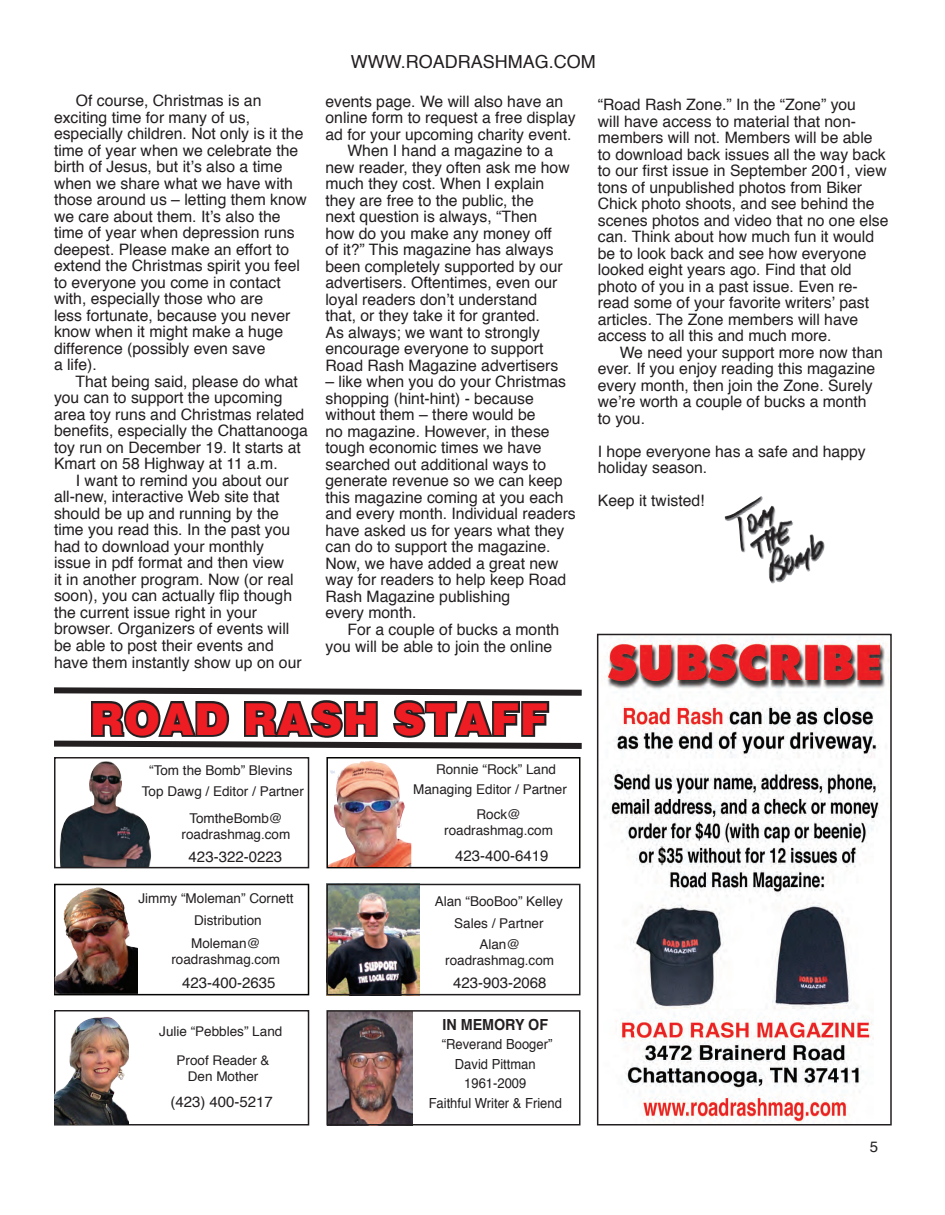
<style>
.page{position:relative;width:945px;height:1215px;background:#fff}
.page>*{position:absolute;margin:0;border:0;box-sizing:border-box;transform-origin:0 0}
.t1{font:900 45px "Helvetica";color:#ee1d23}
.t2{font:18px "Helvetica";color:#231f20}
.t3{font:15.75px/16.5px "Helvetica";color:#231f20}
.t4{font:700 15.3px "Helvetica";color:#231f20;scale:.93 1}
.t5{font:15px "Helvetica";color:#231f20}
.t6{font:14.85px "Helvetica";color:#231f20}
.t7{font:13.95px "Helvetica";color:#231f20;scale:.93 1}
.t8{font:13.5px "Helvetica";color:#231f20}
.t9{font:13.35px "Helvetica";color:#231f20}
</style>
<div class="page">
<svg style="left:54px;top:687px;width:528px;height:309px"></svg>
<img style="left:725px;top:496px;width:100px;height:87px">
<div style="left:54px;top:1010px;width:255px;height:116px;border:1px solid #231f20"></div>
<img style="left:54px;top:1016px;width:74px;height:109px">
<img style="left:329px;top:887px;width:91px;height:105px">
<div style="left:326px;top:884px;width:255px;height:111px;border:2px solid #231f20"></div>
<div style="left:326px;top:757px;width:255px;height:111px;border:2px solid #040503"></div>
<img style="left:328px;top:761px;width:83px;height:106px">
<div style="left:54px;top:884px;width:255px;height:111px;border:2px solid #040503"></div>
<img style="left:55px;top:887px;width:83px;height:107px">
<img style="left:604px;top:637px;width:285px;height:486px">
<div style="left:597px;top:634px;width:295px;height:492px;border:2px solid #231f20"></div>
<img style="left:329px;top:1013px;width:84px;height:110px">
<div style="left:326px;top:1010px;width:255px;height:116px;border:2px solid #231f20"></div>
<p class="t3" style="left:54px;top:93px;width:255px;text-indent:22px">Of course, Christmas is an exciting time for many of us, especially children. Not only is it the time of year when we celebrate the birth of Jesus, but it’s also a time when we share what we have with those around us – letting them know we care about them. It’s also the time of year when depression runs deepest. Please make an effort to extend the Christmas spirit you feel to everyone you come in contact with, especially those who are<br>less fortunate, because you never know when it might make a huge difference (possibly even save</p>
<p class="t3" style="left:54px;top:357px;width:44px">a life).</p>
<p class="t3" style="left:54px;top:374px;width:255px;text-indent:22px">That being said, please do what you can to support the upcoming area toy runs and Christmas related benefits, especially the Chattanooga toy run on December 19. It starts at Kmart on 58 Highway at 11 a.m.</p>
<p class="t3" style="left:54px;top:473px;width:249px;text-indent:22px">I want to remind you about our all-new, interactive Web site that should be up and running by the time you read this. In the past you had to download your monthly issue in pdf format and then view<br>it in another program. Now (or real soon), you can actually flip though the current issue right in your browser. Organizers of events will be able to post their events and have them instantly show up on our</p>
<p class="t2" style="left:351px;top:48px;width:246px">WWW.ROADRASHMAG.COM</p>
<p class="t3" style="left:325px;top:94px;width:252px">events page. We will also have an online form to request a free display ad for your upcoming charity event.</p>
<p class="t3" style="left:325px;top:143px;width:246px;text-indent:22px">When I hand a magazine to a new reader, they often ask me how much they cost. When I explain they are free to the public, the<br>next question is always, “Then how do you make any money off<br>of it?” This magazine has always been completely supported by our advertisers. Oftentimes, even our loyal readers don’t understand that, or they take it for granted.<br>As always; we want to strongly encourage everyone to support<br>Road Rash Magazine advertisers</p>
<p class="t3" style="left:325px;top:374px;width:252px">– like when you do your Christmas shopping (hint-hint) - because without them – there would be<br>no magazine. However, in these tough economic times we have searched out additional ways to generate revenue so we can keep this magazine coming at you each and every month. Individual readers have asked us for years what they can do to support the magazine.<br>Now, we have added a great new way for readers to help keep Road<br>Rash Magazine publishing</p>
<p class="t3" style="left:325px;top:605px;width:93px">every month.</p>
<p class="t3" style="left:325px;top:622px;width:235px;text-indent:22px">For a couple of bucks a month you will be able to join the online</p>
<p class="t3" style="left:598px;top:97px;width:292px">“Road Rash Zone.” In the “Zone” you<br>will have access to material that non&shy;members will not. Members will be able to download back issues all the way back to our first issue in September 2001, view tons of unpublished photos from Biker Chick photo shoots, and see behind the scenes photos and video that no one else can. Think about how much fun it would be to look back and see how everyone looked eight years ago. Find that old photo of you in a past issue. Even re&shy;read some of your favorite writers’ past articles. The Zone members will have access to all this and much more.</p>
<p class="t3" style="left:598px;top:344px;width:287px;text-indent:22px">We need your support more now than ever. If you enjoy reading this magazine every month, then join the Zone. Surely we’re worth a couple of bucks a month</p>
<p class="t3" style="left:598px;top:410px;width:49px">to you.</p>
<p class="t3" style="left:598px;top:443px;width:269px">I hope everyone has a safe and happy holiday season.</p>
<p class="t3" style="left:598px;top:493px;width:108px">Keep it twisted!</p>
<p class="t1" style="left:90px;top:692px;width:460px">ROAD RASH STAFF</p>
<p class="t8" style="left:149px;top:759px;width:145px">“Tom the Bomb” Blevins</p>
<p class="t8" style="left:142px;top:780px;width:164px">Top Dawg / Editor / Partner</p>
<p class="t8" style="left:436px;top:759px;width:122px">Ronnie “Rock” Land</p>
<p class="t8" style="left:413px;top:779px;width:155px">Managing Editor / Partner</p>
<p class="t8" style="left:189px;top:807px;width:95px">TomtheBomb@</p>
<p class="t8" style="left:182px;top:824px;width:110px">roadrashmag.com</p>
<p class="t8" style="left:476px;top:804px;width:46px">Rock@</p>
<p class="t8" style="left:444px;top:820px;width:110px">roadrashmag.com</p>
<p class="t5" style="left:189px;top:845px;width:95px">423-322-0223</p>
<p class="t5" style="left:455px;top:844px;width:95px">423-400-6419</p>
<p class="t8" style="left:138px;top:888px;width:157px">Jimmy “Moleman” Cornett</p>
<p class="t8" style="left:194px;top:910px;width:69px">Distribution</p>
<p class="t8" style="left:435px;top:890px;width:130px">Alan “BooBoo” Kelley</p>
<p class="t8" style="left:454px;top:913px;width:91px">Sales / Partner</p>
<p class="t8" style="left:191px;top:933px;width:71px">Moleman@</p>
<p class="t8" style="left:171px;top:949px;width:110px">roadrashmag.com</p>
<p class="t8" style="left:479px;top:934px;width:42px">Alan@</p>
<p class="t8" style="left:445px;top:950px;width:110px">roadrashmag.com</p>
<p class="t5" style="left:182px;top:972px;width:95px">423-400-2635</p>
<p class="t5" style="left:453px;top:971px;width:95px">423-903-2068</p>
<p class="t9" style="left:159px;top:1021px;width:125px">Julie “Pebbles” Land</p>
<p class="t9" style="left:177px;top:1050px;width:95px">Proof Reader &amp;</p>
<p class="t9" style="left:188px;top:1066px;width:72px">Den Mother</p>
<p class="t6" style="left:170px;top:1090px;width:104px">(423) 400-5217</p>
<p class="t4" style="left:443px;top:1012px;width:115px">IN MEMORY OF</p>
<p class="t7" style="left:442px;top:1034px;width:120px">“Reverand Booger”</p>
<p class="t7" style="left:455px;top:1053px;width:88px">David Pittman</p>
<p class="t7" style="left:464px;top:1073px;width:68px">1961-2009</p>
<p class="t7" style="left:429px;top:1092px;width:145px">Faithful Writer &amp; Friend</p>
<p class="t5" style="left:870px;top:1135px;width:10px">5</p>
</div>
